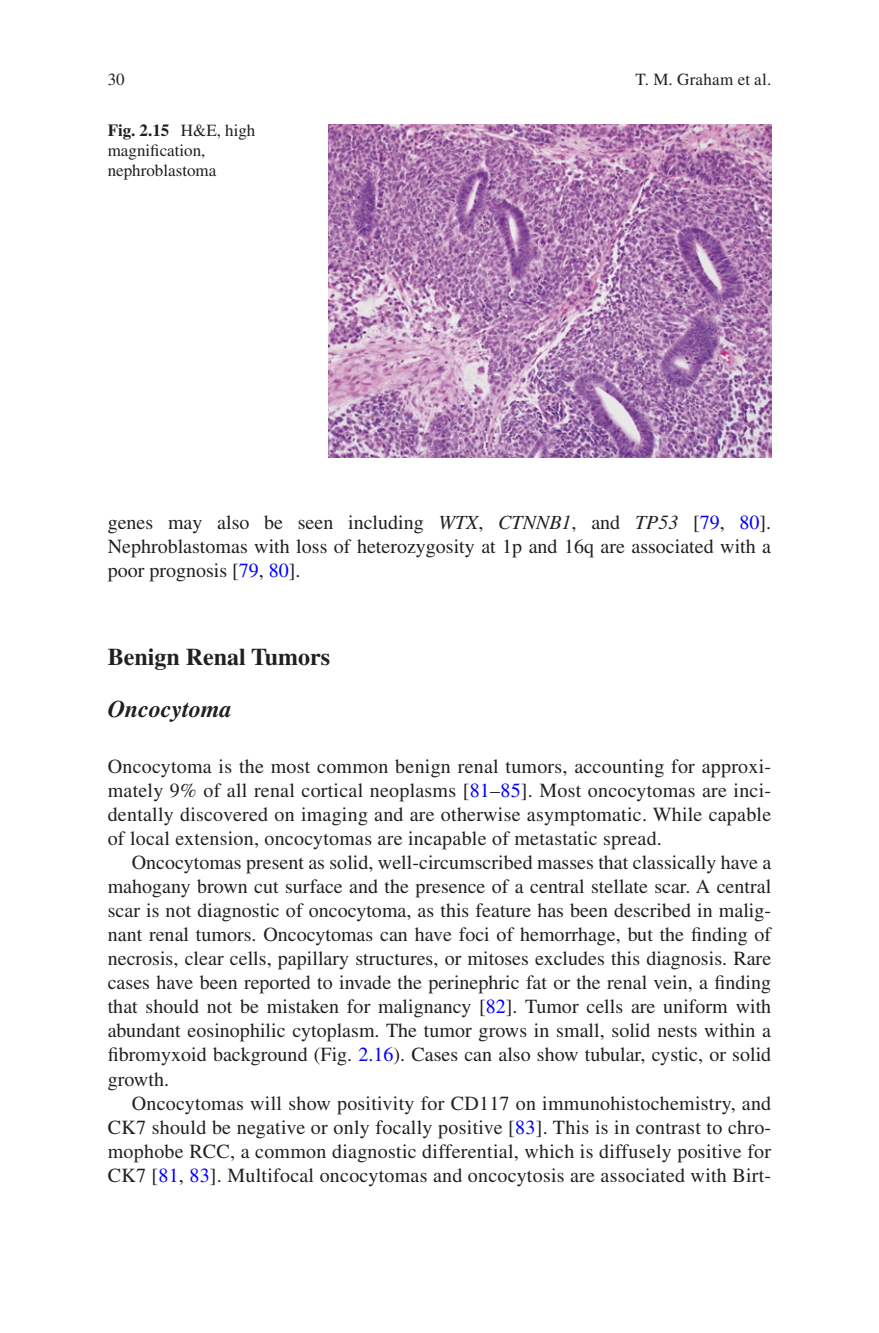
<style>
.page{position:relative;width:879px;height:1333px;background:#fff}
.page>*{position:absolute;margin:0;border:0;box-sizing:border-box;transform-origin:0 0}
.t1{font:700 24px "Grdljd Times LT Std";color:#231f20}
.t2{font:italic 700 24px "Rfqhwr Times LT Std";color:#231f20}
.t3{font:20px/24px "Njcvly Times LT Std";color:#231f20;text-align:justify}
.t4{font:17px/20px "Njcvly Times LT Std";color:#231f20}
.t5{font:700 17px "Grdljd Times LT Std";color:#231f20}
.t6{font:17px "Jwdlwj Times LT Std";letter-spacing:.02em;color:#231f20}
.s1{font-family:"Njcvly Times LT Std";font-weight:400}
.s2{font-family:"Dtkgkl Times LT Std";font-style:italic}
.s3{color:#00f}
</style>
<div class="page">
<img style="left:329px;top:124px;width:442px;height:333px">
<p class="t4" style="left:108px;top:69px;width:19px">30</p>
<p class="t5" style="left:108px;top:120px;width:149px">Fig. 2.15 <span class="s1">H&amp;E, high</span></p>
<p class="t4" style="left:108px;top:140px;width:110px">magnification, nephroblastoma</p>
<p class="t6" style="left:635px;top:70px;width:137px">T. M. Graham et al.</p>
<p class="t3" style="left:108px;top:510px;width:665px">genes may also be seen including <span class="s2">WTX</span>, <span class="s2">CTNNB1</span>, and <span class="s2">TP53</span> [<span class="s3">79</span>, <span class="s3">80</span>].<br>Nephroblastomas with loss of heterozygosity at 1p and 16q are associated with a poor prognosis [<span class="s3">79</span>, <span class="s3">80</span>].</p>
<p class="t1" style="left:108px;top:642px;width:224px">Benign Renal Tumors</p>
<p class="t2" style="left:108px;top:695px;width:125px">Oncocytoma</p>
<p class="t3" style="left:108px;top:754px;width:665px">Oncocytoma is the most common benign renal tumors, accounting for approxi&shy;mately 9% of all renal cortical neoplasms [<span class="s3">81</span>–<span class="s3">85</span>]. Most oncocytomas are inci&shy;dentally discovered on imaging and are otherwise asymptomatic. While capable of local extension, oncocytomas are incapable of metastatic spread.</p>
<p class="t3" style="left:108px;top:850px;width:665px;text-indent:24px">Oncocytomas present as solid, well-circumscribed masses that classically have a mahogany brown cut surface and the presence of a central stellate scar. A central scar is not diagnostic of oncocytoma, as this feature has been described in malig&shy;nant renal tumors. Oncocytomas can have foci of hemorrhage, but the finding of necrosis, clear cells, papillary structures, or mitoses excludes this diagnosis. Rare cases have been reported to invade the perinephric fat or the renal vein, a finding that should not be mistaken for malignancy [<span class="s3">82</span>]. Tumor cells are uniform with abundant eosinophilic cytoplasm. The tumor grows in small, solid nests within a fibromyxoid background (Fig. <span class="s3">2.16</span>). Cases can also show tubular, cystic, or solid growth.</p>
<p class="t3" style="left:108px;top:1090px;width:665px;text-indent:24px">Oncocytomas will show positivity for CD117 on immunohistochemistry, and CK7 should be negative or only focally positive [<span class="s3">83</span>]. This is in contrast to chro&shy;mophobe RCC, a common diagnostic differential, which is diffusely positive for CK7 [<span class="s3">81</span>, <span class="s3">83</span>]. Multifocal oncocytomas and oncocytosis are associated with Birt-</p>
</div>
